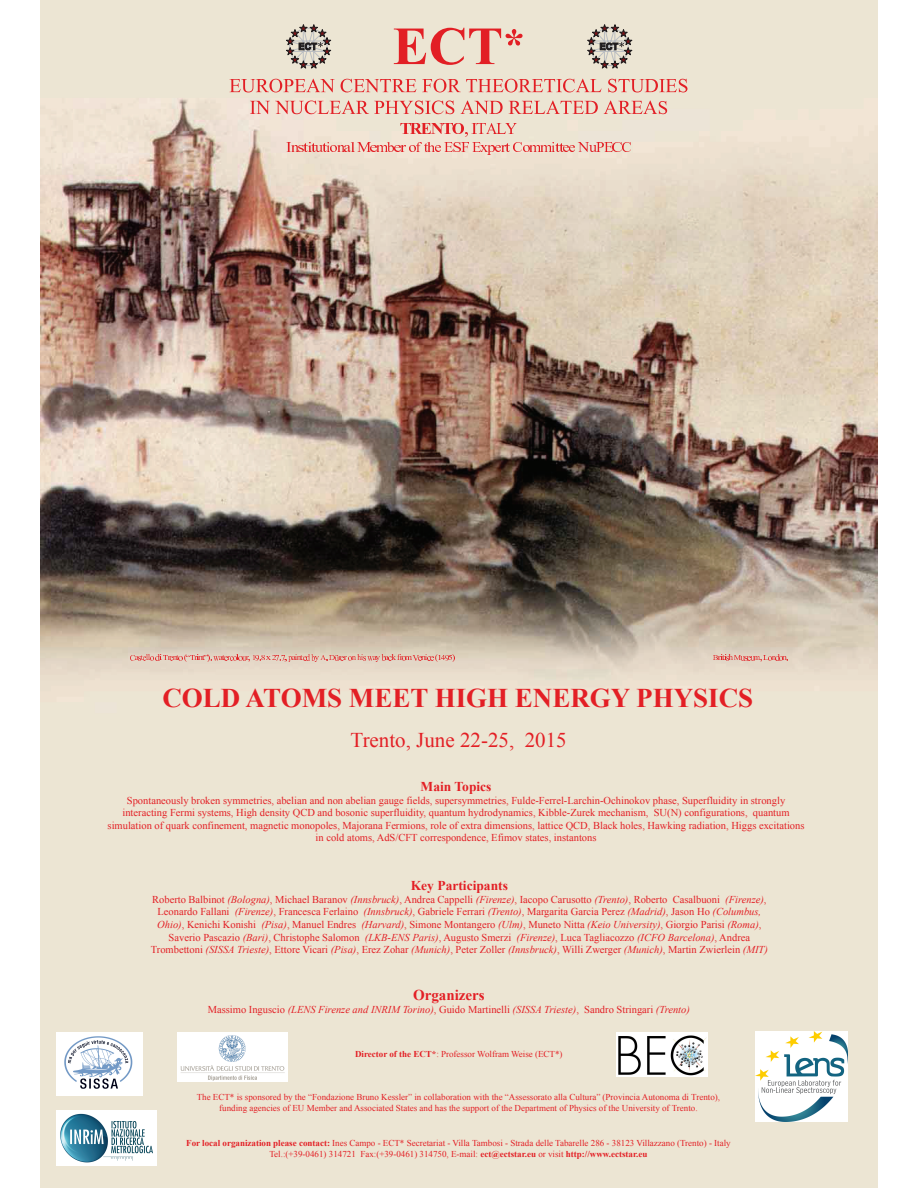
<style>
.page{position:relative;width:918px;height:1188px;background:#fff}
.page>*{position:absolute;margin:0;border:0;box-sizing:border-box;transform-origin:0 0}
.t1{font:700 27px "Times New Roman";color:#e31f25}
.t2{font:21px "Times New Roman";color:#e31f25}
.t3{font:700 15px "Times New Roman";color:#e31f25}
.t4{font:700 13.5px "Times New Roman";color:#e31f25}
.t5{font:10.5px/12.6px "Times New Roman";color:#e31f25;text-align:center}
.t6{font:italic 10.5px "Times New Roman";color:#e31f25}
.t7{font:9px/10.8px "Times New Roman";color:#e31f25;text-align:center}
.s1{font-style:italic}
.s2{font-style:normal}
.s3{font-weight:700}
</style>
<div class="page">
<img style="left:40px;top:0;width:838px;height:1188px">
<svg style="left:130px;top:655px;width:324px;height:7px;background:#e1a99e"></svg>
<svg style="left:713px;top:655px;width:75px;height:6px"></svg>
<svg style="left:587px;top:23px;width:45px;height:46px;background:#b5ada3"></svg>
<svg style="left:286px;top:23px;width:45px;height:46px;background:#b5ada2"></svg>
<svg style="left:394px;top:28px;width:129px;height:37px;background:#e8a99e"></svg>
<svg style="left:230px;top:79px;width:105px;height:13px"></svg>
<svg style="left:341px;top:79px;width:75px;height:13px"></svg>
<svg style="left:422px;top:79px;width:180px;height:13px;background:#e9b0a4"></svg>
<svg style="left:608px;top:79px;width:79px;height:13px"></svg>
<svg style="left:250px;top:101px;width:204px;height:13px;background:#eab1a7"></svg>
<svg style="left:461px;top:101px;width:42px;height:13px"></svg>
<svg style="left:509px;top:101px;width:89px;height:13px"></svg>
<svg style="left:604px;top:101px;width:63px;height:13px"></svg>
<svg style="left:401px;top:123px;width:116px;height:13px;background:#e9aca1"></svg>
<svg style="left:286px;top:142px;width:345px;height:13px;background:#ecb7ac"></svg>
<img style="left:57px;top:1032px;width:86px;height:63px">
<img style="left:755px;top:1032px;width:92px;height:89px">
<img style="left:617px;top:1032px;width:90px;height:45px">
<img style="left:57px;top:1111px;width:99px;height:54px">
<img style="left:178px;top:1033px;width:109px;height:49px">
<h1 class="t1" style="left:162px;top:678px;width:592px">COLD ATOMS MEET HIGH ENERGY PHYSICS</h1>
<h2 class="t2" style="left:351px;top:725px;width:218px">Trento, June 22-25, 2015</h2>
<p class="t4" style="left:421px;top:777px;width:72px">Main Topics</p>
<p class="t5" style="left:108px;top:793px;width:698px">Spontaneously broken symmetries, abelian and non abelian gauge fields, supersymmetries, Fulde-Ferrel-Larchin-Ochinokov phase, Superfluidity in strongly interacting Fermi systems, High density QCD and bosonic superfluidity, quantum hydrodynamics, Kibble-Zurek mechanism, SU(N) configurations, quantum simulation of quark confinement, magnetic monopoles, Majorana Fermions, role of extra dimensions, lattice QCD, Black holes, Hawking radiation, Higgs excitations in cold atoms, AdS/CFT correspondence, Efimov states, instantons</p>
<p class="t4" style="left:411px;top:876px;width:99px">Key Participants</p>
<p class="t5" style="left:151px;top:893px;width:619px">Roberto Balbinot <span class="s1">(Bologna)</span>, Michael Baranov <span class="s1">(Innsbruck)</span>, Andrea Cappelli <span class="s1">(Firenze)</span>, Iacopo Carusotto <span class="s1">(Trento)</span>, Roberto Casalbuoni <span class="s1">(Firenze)</span>, Leonardo Fallani <span class="s1">(Firenze)</span>, Francesca Ferlaino <span class="s1">(Innsbruck)</span>, Gabriele Ferrari <span class="s1">(Trento)</span>, Margarita Garcia Perez <span class="s1">(Madrid)</span>, Jason Ho <span class="s1">(Columbus, Ohio)</span>, Kenichi Konishi <span class="s1">(Pisa)</span>, Manuel Endres <span class="s1">(Harvard)</span>, Simone Montangero <span class="s1">(Ulm)</span>, Muneto Nitta <span class="s1">(Keio University)</span>, Giorgio Parisi <span class="s1">(Roma)</span>, Saverio Pascazio <span class="s1">(Bari)</span>, Christophe Salomon <span class="s1">(LKB-ENS Paris)</span>, Augusto Smerzi <span class="s1">(Firenze)</span>, Luca Tagliacozzo <span class="s1">(ICFO Barcelona)</span>, Andrea Trombettoni <span class="s1">(SISSA Trieste)</span>, Ettore Vicari <span class="s1">(Pisa)</span>, Erez Zohar <span class="s1">(Munich)</span>, Peter Zoller <span class="s1">(Innsbruck)</span>, Willi Zwerger <span class="s1">(Munich)</span>, Martin Zwierlein <span class="s1">(MIT)</span></p>
<h3 class="t3" style="left:413px;top:984px;width:73px">Organizers</h3>
<p class="t6" style="left:208px;top:1002px;width:484px"><span class="s2">Massimo Inguscio</span> (LENS Firenze and INRIM Torino)<span class="s2">, Guido Martinelli</span> (SISSA Trieste)<span class="s2">, Sandro Stringari</span> (Trento)</p>
<p class="t7" style="left:355px;top:1048px;width:209px"><span class="s3">Director of the ECT*</span>: Professor Wolfram Weise (ECT*)</p>
<p class="t7" style="left:197px;top:1091px;width:525px">The ECT* is sponsored by the “Fondazione Bruno Kessler” in collaboration with the “Assessorato alla Cultura” (Provincia Autonoma di Trento), funding agencies of EU Member and Associated States and has the support of the Department of Physics of the University of Trento.</p>
<p class="t7" style="left:186px;top:1137px;width:546px"><span class="s3">For local organization please contact:</span> Ines Campo - ECT* Secretariat - Villa Tambosi - Strada delle Tabarelle 286 - 38123 Villazzano (Trento) - Italy<br>Tel.:(+39-0461) 314721 Fax:(+39-0461) 314750, E-mail: <span class="s3">ect@ectstar.eu</span> or visit <span class="s3">http://www.ectstar.eu</span></p>
</div>
